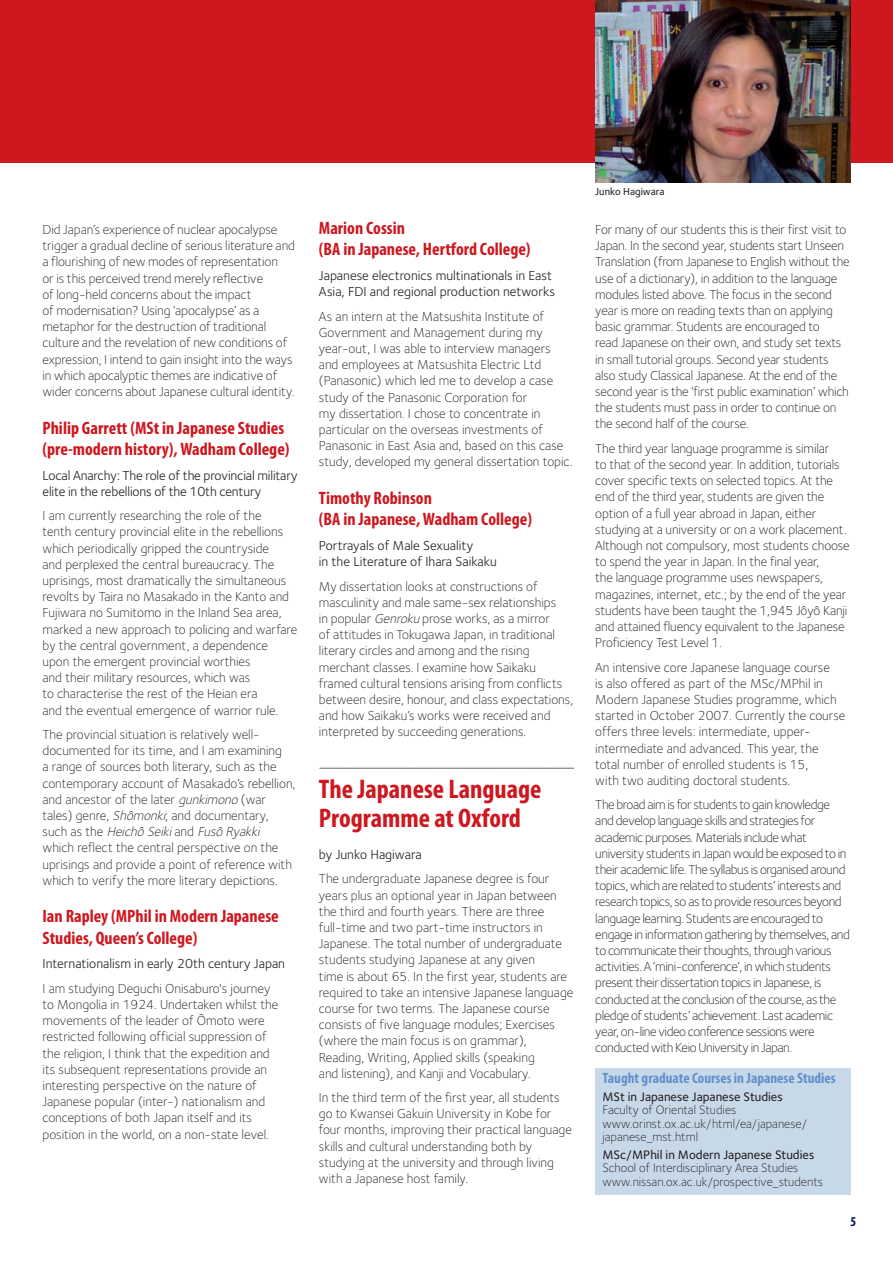
<style>
.page{position:relative;width:893px;height:1263px;background:#fff}
.page>*{position:absolute;margin:0;border:0;box-sizing:border-box;transform-origin:0 0}
.t1{font:700 condensed 27px/28.5px "Myriad Pro";color:#ce171e}
.t2{font:700 condensed 18px/21.3px "Myriad Pro";color:#ce171e}
.t3{font:700 condensed 15px "Myriad Pro";color:#6190cb}
.t4{font:300 13.5px/16.2px "Foundry Sterling";color:#231f20}
.t5{font:300 13.5px/16.2px "Foundry Sterling";letter-spacing:-.03em;color:#231f20}
.t6{font:13.5px/16.2px "Foundry Sterling";color:#231f20}
.t7{font:700 condensed 13.5px "Myriad Pro";color:#001b54}
.t8{font:300 12.75px/13.5px "Foundry Sterling";color:#231f20}
.t9{font:500 12.75px "Foundry Sterling";color:#231f20}
.t10{font:500 10.5px "Foundry Sterling";color:#231f20}
.s1{font-style:italic}
</style>
<div class="page">
<div style="left:0;top:0;width:893px;height:162px;background:#ce171e"></div>
<img style="left:595px;top:0;width:255px;height:182px">
<svg style="left:319px;top:768px;width:255px;height:1px"></svg>
<div style="left:595px;top:1068px;width:255px;height:127px;background:#c7d9e9"></div>
<p class="t4" style="left:43px;top:223px;width:254px">Did Japan’s experience of nuclear apocalypse trigger a gradual decline of serious literature and a flourishing of new modes of representation<br>or is this perceived trend merely reflective<br>of long-held concerns about the impact<br>of modernisation? Using ‘apocalypse’ as a metaphor for the destruction of traditional culture and the revelation of new conditions of expression, I intend to gain insight into the ways in which apocalyptic themes are indicative of wider concerns about Japanese cultural identity.</p>
<h2 class="t2" style="left:43px;top:419px;width:248px">Philip Garrett (MSt in Japanese Studies (pre-modern history), Wadham College)</h2>
<p class="t6" style="left:43px;top:468px;width:257px">Local Anarchy: The role of the provincial military elite in the rebellions of the 10th century</p>
<p class="t4" style="left:43px;top:509px;width:256px">I am currently researching the role of the<br>tenth century provincial elite in the rebellions which periodically gripped the countryside<br>and perplexed the central bureaucracy. The uprisings, most dramatically the simultaneous revolts by Taira no Masakado in the Kanto and Fujiwara no Sumitomo in the Inland Sea area, marked a new approach to policing and warfare by the central government, a dependence upon the emergent provincial worthies<br>and their military resources, which was<br>to characterise the rest of the Heian era<br>and the eventual emergence of warrior rule.</p>
<p class="t4" style="left:43px;top:727px;width:255px">The provincial situation is relatively well&shy;documented for its time, and I am examining<br>a range of sources both literary, such as the contemporary account of Masakado’s rebellion, and ancestor of the later <span class="s1">gunkimono</span>(war tales) genre, <span class="s1">Shômonki</span>; and documentary,<br>s u c h a s t h e <span class="s1">Heichô Seiki</span> a n d <span class="s1">Fusô Ryakki </span>which reflect the central perspective on the uprisings and provide a point of reference with which to verify the more literary depictions.</p>
<h2 class="t2" style="left:43px;top:907px;width:238px">Ian Rapley (MPhil in Modern Japanese<br>Studies, Queen’s College)</h2>
<p class="t6" style="left:43px;top:957px;width:244px">Internationalism in early 20th century Japan</p>
<p class="t4" style="left:43px;top:981px;width:237px">I am studying Deguchi Onisaburo's journey to Mongolia in 1924. Undertaken whilst the movements of the leader of Ômoto were restricted following official suppression of the religion, I think that the expedition and its subsequent representations provide an interesting perspective on the nature of Japanese popular (inter-) nationalism and conceptions of both Japan itself and its position in the world, on a non-state level.</p>
<h2 class="t2" style="left:319px;top:219px;width:213px">Marion Cossin<br>(BA in Japanese, Hertford College)</h2>
<p class="t6" style="left:319px;top:269px;width:238px">Japanese electronics multinationals in East<br>Asia, FDI and regional production networks</p>
<p class="t4" style="left:319px;top:309px;width:255px">As an intern at the Matsushita Institute of Government and Management during my year-out, I was able to interview managers and employees at Matsushita Electric Ltd (Panasonic) which led me to develop a case study of the Panasonic Corporation for<br>my dissertation. I chose to concentrate in particular on the overseas investments of Panasonic in East Asia and, based on this case study, developed my general dissertation topic.</p>
<h2 class="t2" style="left:319px;top:489px;width:215px">Timothy Robinson<br>(BA in Japanese, Wadham College)</h2>
<p class="t6" style="left:319px;top:539px;width:179px">Portrayals of Male Sexuality<br>in the Literature of Ihara Saikaku</p>
<p class="t4" style="left:319px;top:579px;width:256px">My dissertation looks at constructions of masculinity and male same-sex relationships<br>in popular <span class="s1">Genroku</span> prose works, as a mirror<br>of attitudes in Tokugawa Japan, in traditional literary circles and among and the rising merchant classes. I examine how Saikaku framed cultural tensions arising from conflicts between desire, honour, and class expectations, and how Saikaku’s works were received and interpreted by succeeding generations.</p>
<h1 class="t1" style="left:319px;top:777px;width:224px">The Japanese Language<br>Programme at Oxford</h1>
<p class="t6" style="left:319px;top:848px;width:104px">by Junko Hagiwara</p>
<p class="t4" style="left:319px;top:872px;width:256px">The undergraduate Japanese degree is four years plus an optional year in Japan between the third and fourth years. There are three full-time and two part-time instructors in Japanese. The total number of undergraduate students studying Japanese at any given<br>time is about 65. In the first year, students are required to take an intensive Japanese language course for two terms. The Japanese course consists of five language modules; Exercises (where the main focus is on grammar), Reading, Writing, Applied skills (speaking<br>and listening), and Kanji and Vocabulary.</p>
<p class="t4" style="left:319px;top:1091px;width:255px">In the third term of the first year, all students go to Kwansei Gakuin University in Kobe for four months, improving their practical language skills and cultural understanding both by studying at the university and through living with a Japanese host family.</p>
<p class="t10" style="left:595px;top:187px;width:71px">Junko Hagiwara</p>
<p class="t4" style="left:595px;top:223px;width:256px">For many of our students this is their first visit to Japan. In the second year, students start Unseen Translation (from Japanese to English without the use of a dictionary), in addition to the language modules listed above. The focus in the second year is more on reading texts than on applying basic grammar. Students are encouraged to<br>read Japanese on their own, and study set texts in small tutorial groups. Second year students also study Classical Japanese. At the end of the second year is the ‘first public examination’ which the students must pass in order to continue on the second half of the course.</p>
<p class="t4" style="left:595px;top:441px;width:256px">The third year language programme is similar<br>to that of the second year. In addition, tutorials cover specific texts on selected topics. At the end of the third year, students are given the option of a full year abroad in Japan, either studying at a university or on a work placement.<br>Although not compulsory, most students choose to spend the year in Japan. In the final year,<br>the language programme uses newspapers, magazines, internet, etc.; by the end of the year students have been taught the 1,945 Jôyô Kanji and attained fluency equivalent to the Japanese Proficiency Test Level 1.</p>
<p class="t4" style="left:595px;top:660px;width:252px">An intensive core Japanese language course<br>is also offered as part of the MSc/MPhil in Modern Japanese Studies programme, which started in October 2007. Currently the course offers three levels: intermediate, upper&shy;intermediate and advanced. This year, the total number of enrolled students is 15,<br>with two auditing doctoral students.</p>
<p class="t5" style="left:595px;top:798px;width:256px">The broad aim is for students to gain knowledge and develop language skills and strategies for academic purposes. Materials include what university students in Japan would be exposed to in their academic life. The syllabus is organised around topics, which are related to students’ interests and research topics, so as to provide resources beyond language learning. Students are encouraged to engage in information gathering by themselves, and to communicate their thoughts, through various activities. A ‘mini-conference’, in which students present their dissertation topics in Japanese, is conducted at the conclusion of the course, as the pledge of students’ achievement. Last academic year, on-line video conference sessions were conducted with Keio University in Japan.</p>
<p class="t3" style="left:603px;top:1072px;width:235px">Taught graduate Courses in Japanese Studies</p>
<p class="t9" style="left:602px;top:1091px;width:182px">MSt in Japanese Japanese Studies</p>
<p class="t8" style="left:602px;top:1104px;width:206px">Faculty of Oriental Studies www.orinst.ox.ac.uk/html/ea/japanese/ japanese_mst.html</p>
<p class="t9" style="left:602px;top:1150px;width:213px">MSc/MPhil in Modern Japanese Studies</p>
<p class="t8" style="left:602px;top:1162px;width:222px">School of Interdisciplinary Area Studies www.nissan.ox.ac.uk/prospective_students</p>
<p class="t7" style="left:850px;top:1217px;width:7px">5</p>
</div>
